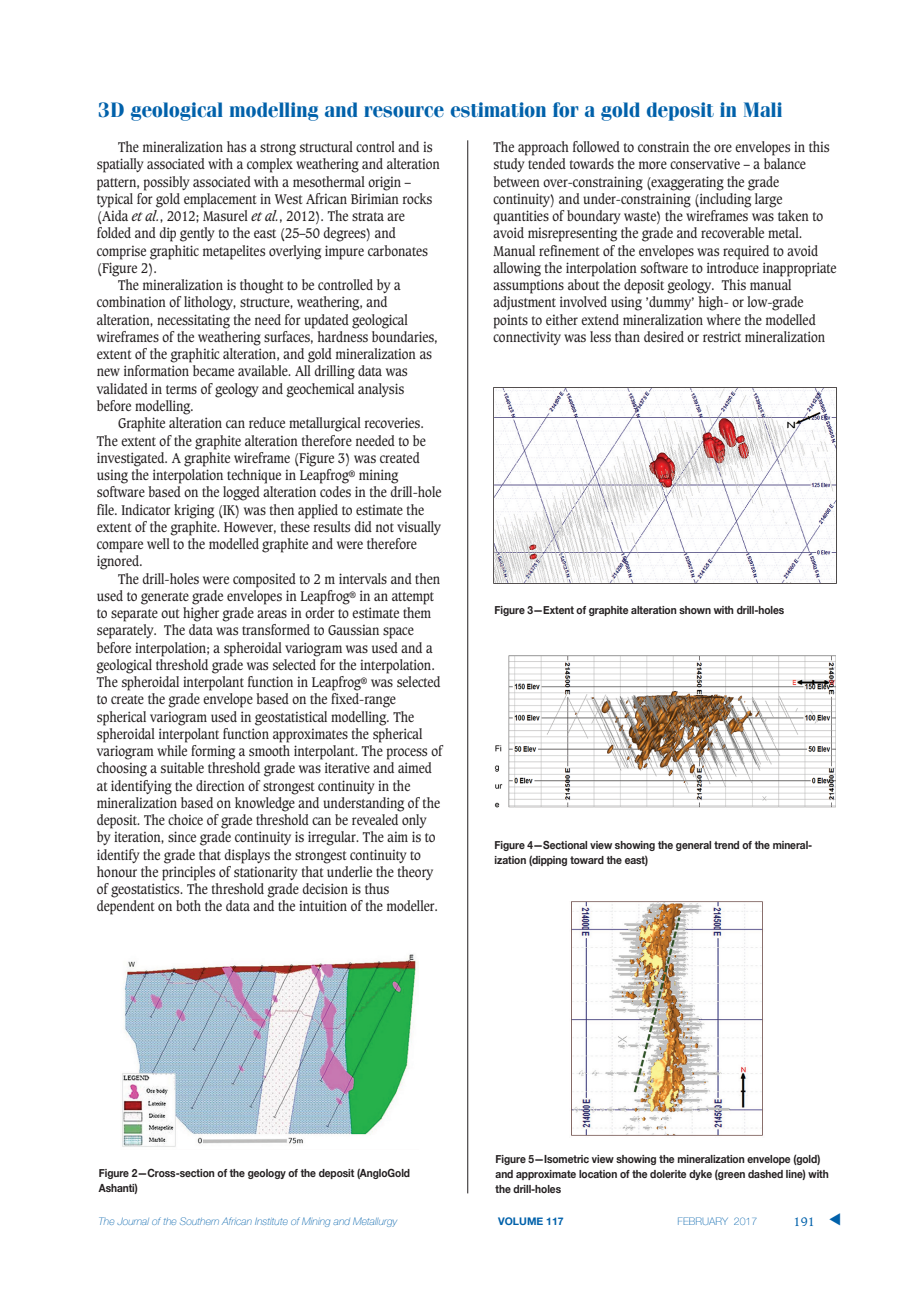
<style>
.page{position:relative;width:920px;height:1290px;background:#fff}
.page>*{position:absolute;margin:0;border:0;box-sizing:border-box;transform-origin:0 0}
.t1{font:21px "Cg Fenice Bd";letter-spacing:-.01em;color:#0161aa}
.t2{font:13.5px/17.2px "Caxton";color:#231f20;scale:.9 1}
.t3{font:12px "Caxton";color:#0161aa}
.t4{font:700 11.25px/15px "Helvetica Neue";letter-spacing:-.005em;color:#231f20;scale:.9 1}
.t5{font:italic 100 10.5px "Helvetica Neue";color:#0161aa}
.t6{font:100 10.5px "Helvetica Neue";color:#0161aa}
.t7{font:700 10.5px "Helvetica Neue";color:#0161aa}
.s1{font-style:italic}
</style>
<div class="page">
<hr style="left:467px;top:140px;width:1px;height:1053px;background:#231f20">
<img style="left:122px;top:954px;width:296px;height:193px">
<img style="left:493px;top:388px;width:344px;height:195px">
<img style="left:494px;top:655px;width:342px;height:153px">
<img style="left:571px;top:902px;width:192px;height:234px">
<h1 class="t1" style="left:97px;top:97px;width:687px">3D geological modelling and resource estimation for a gold deposit in Mali</h1>
<p class="t2" style="left:118px;top:140px;width:351px">The mineralization has a strong structural control and is</p>
<p class="t2" style="left:97px;top:157px;width:383px">spatially associated with a complex weathering and alteration</p>
<p class="t2" style="left:97px;top:174px;width:350px">pattern, possibly associated with a mesothermal origin –</p>
<p class="t2" style="left:97px;top:191px;width:374px">typical for gold emplacement in West African Birimian rocks</p>
<p class="t2" style="left:97px;top:209px;width:344px">(Aida <span class="s1">et al.</span>, 2012; Masurel <span class="s1">et al.</span>, 2012). The strata are</p>
<p class="t2" style="left:97px;top:226px;width:334px">folded and dip gently to the east (25–50 degrees) and</p>
<p class="t2" style="left:97px;top:243px;width:369px">comprise graphitic metapelites overlying impure carbonates</p>
<p class="t2" style="left:97px;top:260px;width:69px">(Figure 2).</p>
<p class="t2" style="left:118px;top:278px;width:315px">The mineralization is thought to be controlled by a</p>
<p class="t2" style="left:97px;top:295px;width:324px">combination of lithology, structure, weathering, and</p>
<p class="t2" style="left:97px;top:312px;width:347px">alteration, necessitating the need for updated geological</p>
<p class="t2" style="left:97px;top:329px;width:380px">wireframes of the weathering surfaces, hardness boundaries,</p>
<p class="t2" style="left:97px;top:347px;width:374px">extent of the graphitic alteration, and gold mineralization as</p>
<p class="t2" style="left:97px;top:364px;width:347px">new information became available. All drilling data was</p>
<p class="t2" style="left:97px;top:381px;width:343px">validated in terms of geology and geochemical analysis</p>
<p class="t2" style="left:97px;top:398px;width:109px">before modelling.</p>
<p class="t2" style="left:118px;top:416px;width:341px">Graphite alteration can reduce metallurgical recoveries.</p>
<p class="t2" style="left:97px;top:433px;width:367px">The extent of the graphite alteration therefore needed to be</p>
<p class="t2" style="left:97px;top:450px;width:360px">investigated. A graphite wireframe (Figure 3) was created</p>
<p class="t2" style="left:97px;top:467px;width:336px">using the interpolation technique in Leapfrog<sup>®</sup> mining</p>
<p class="t2" style="left:97px;top:485px;width:384px">software based on the logged alteration codes in the drill-hole</p>
<p class="t2" style="left:97px;top:502px;width:365px">file. Indicator kriging (IK) was then applied to estimate the</p>
<p class="t2" style="left:97px;top:519px;width:384px">extent of the graphite. However, these results did not visually</p>
<p class="t2" style="left:97px;top:536px;width:357px">compare well to the modelled graphite and were therefore</p>
<p class="t2" style="left:97px;top:554px;width:53px">ignored.</p>
<p class="t2" style="left:118px;top:571px;width:359px">The drill-holes were composited to 2 m intervals and then</p>
<p class="t2" style="left:97px;top:588px;width:376px">used to generate grade envelopes in Leapfrog<sup>®</sup> in an attempt</p>
<p class="t2" style="left:97px;top:605px;width:373px">to separate out higher grade areas in order to estimate them</p>
<p class="t2" style="left:97px;top:623px;width:354px">separately. The data was transformed to Gaussian space</p>
<p class="t2" style="left:97px;top:640px;width:374px">before interpolation; a spheroidal variogram was used and a</p>
<p class="t2" style="left:97px;top:657px;width:377px">geological threshold grade was selected for the interpolation.</p>
<p class="t2" style="left:97px;top:674px;width:383px">The spheroidal interpolant function in Leapfrog<sup>®</sup> was selected</p>
<p class="t2" style="left:97px;top:692px;width:334px">to create the grade envelope based on the fixed-range</p>
<p class="t2" style="left:97px;top:709px;width:354px">spherical variogram used in geostatistical modelling. The</p>
<p class="t2" style="left:97px;top:726px;width:363px">spheroidal interpolant function approximates the spherical</p>
<p class="t2" style="left:97px;top:743px;width:385px">variogram while forming a smooth interpolant. The process of</p>
<p class="t2" style="left:97px;top:761px;width:374px">choosing a suitable threshold grade was iterative and aimed</p>
<p class="t2" style="left:97px;top:778px;width:350px">at identifying the direction of strongest continuity in the</p>
<p class="t2" style="left:97px;top:795px;width:383px">mineralization based on knowledge and understanding of the</p>
<p class="t2" style="left:97px;top:812px;width:368px">deposit. The choice of grade threshold can be revealed only</p>
<p class="t2" style="left:97px;top:830px;width:378px">by iteration, since grade continuity is irregular. The aim is to</p>
<p class="t2" style="left:97px;top:847px;width:362px">identify the grade that displays the strongest continuity to</p>
<p class="t2" style="left:97px;top:864px;width:375px">honour the principles of stationarity that underlie the theory</p>
<p class="t2" style="left:97px;top:881px;width:327px">of geostatistics. The threshold grade decision is thus</p>
<p class="t2" style="left:97px;top:899px;width:381px">dependent on both the data and the intuition of the modeller.</p>
<p class="t2" style="left:493px;top:140px;width:383px">The approach followed to constrain the ore envelopes in this study tended towards the more conservative – a balance between over-constraining (exaggerating the grade continuity) and under-constraining (including large quantities of boundary waste) the wireframes was taken to avoid misrepresenting the grade and recoverable metal.<br>Manual refinement of the envelopes was required to avoid allowing the interpolation software to introduce inappropriate assumptions about the deposit geology. This manual adjustment involved using ’dummy’ high- or low-grade points to either extend mineralization where the modelled connectivity was less than desired or restrict mineralization</p>
<p class="t4" style="left:495px;top:602px;width:323px">Figure 3—Extent of graphite alteration shown with drill-holes</p>
<p class="t4" style="left:495px;top:837px;width:355px">Figure 4—Sectional view showing the general trend of the mineral&shy;ization (dipping toward the east)</p>
<p class="t4" style="left:99px;top:1165px;width:347px">Figure 2—Cross-section of the geology of the deposit (AngloGold<br>Ashanti)</p>
<p class="t4" style="left:496px;top:1151px;width:372px">Figure 5—Isometric view showing the mineralization envelope (gold) and approximate location of the dolerite dyke (green dashed line) with the drill-holes</p>
<p class="t5" style="left:99px;top:1215px;width:300px">The Journal of the Southern African Institute of Mining and Metallurgy</p>
<p class="t7" style="left:498px;top:1215px;width:67px">VOLUME 117</p>
<p class="t6" style="left:678px;top:1215px;width:81px">FEBRUARY 2017</p>
<p class="t3" style="left:794px;top:1216px;width:23px">191</p>
</div>
